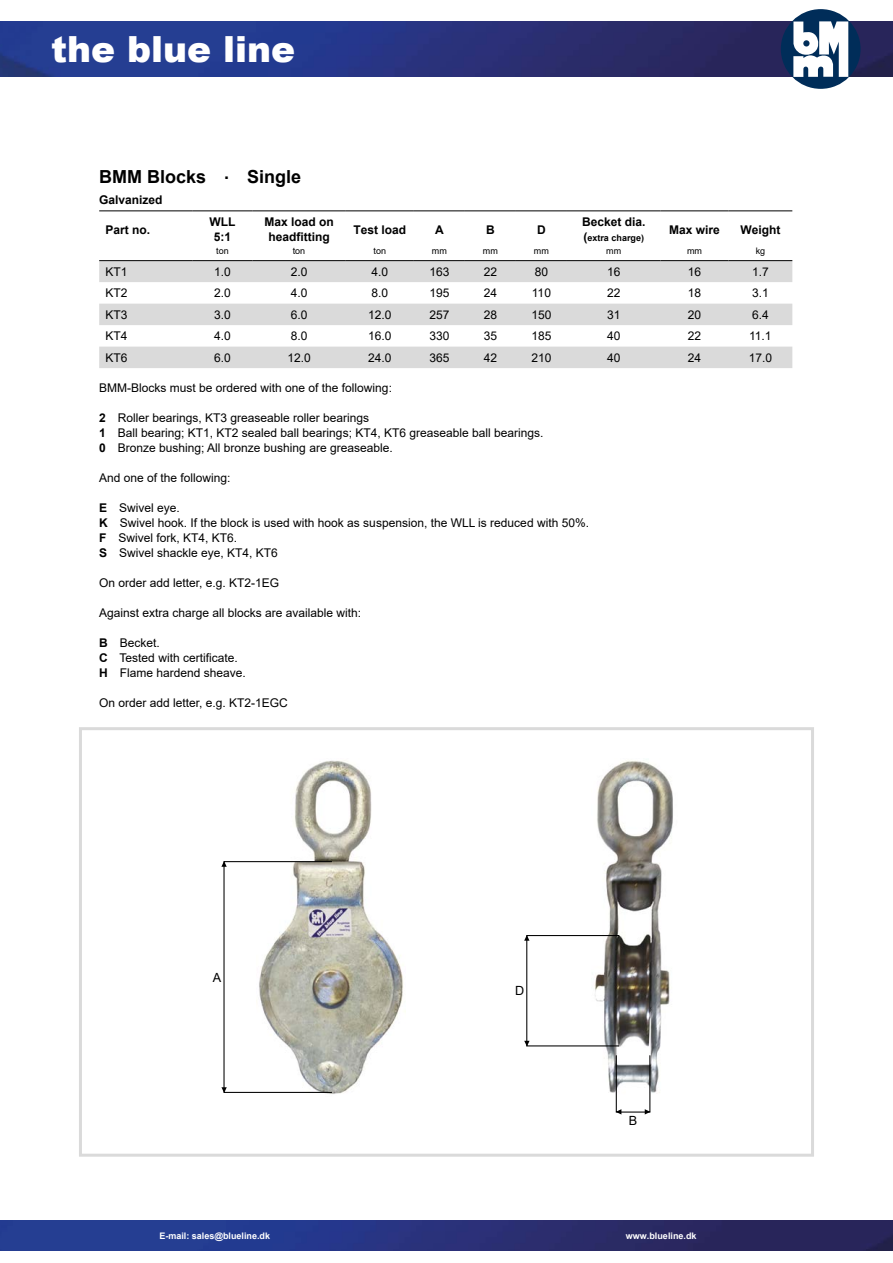
<style>
.page{position:relative;width:893px;height:1263px;background:#fff}
.page>*{position:absolute;margin:0;border:0;box-sizing:border-box;transform-origin:0 0}
.t1{font:900 36px "Arial";color:#fff}
.t2{font:700 18px "Arial";color:#000}
.t3{font:12.6px "Arial";color:#000}
.t4{font:12px/15px "Arial";color:#000}
.t5{font:700 12px/15px "Arial";color:#000;text-align:center}
.t6{font:700 9px "Arial";color:#fff}
.t7{font:9px "Arial";color:#000}
.t8{font:700 9px "Arial";color:#000}
.s1{font-size:12px}
.s2{font-weight:700}
</style>
<div class="page">
<div style="left:79px;top:727px;width:735px;height:430px;border:3px solid #dadada"></div>
<svg style="left:99px;top:261px;width:693px;height:107px;fill:#dadada"></svg>
<hr style="left:99px;top:260px;width:94px;height:1px;background:#000">
<hr style="left:193px;top:260px;width:59px;height:1px;background:#000">
<hr style="left:252px;top:260px;width:94px;height:1px;background:#000">
<hr style="left:346px;top:260px;width:68px;height:1px;background:#000">
<hr style="left:414px;top:260px;width:51px;height:1px;background:#000">
<hr style="left:465px;top:260px;width:51px;height:1px;background:#000">
<hr style="left:516px;top:260px;width:51px;height:1px;background:#000">
<hr style="left:567px;top:260px;width:93px;height:1px;background:#000">
<hr style="left:660px;top:260px;width:68px;height:1px;background:#000">
<hr style="left:728px;top:260px;width:64px;height:1px;background:#000">
<hr style="left:99px;top:210px;width:94px;height:1px;background:#000">
<hr style="left:193px;top:210px;width:59px;height:1px;background:#000">
<hr style="left:252px;top:210px;width:94px;height:1px;background:#000">
<hr style="left:346px;top:210px;width:68px;height:1px;background:#000">
<hr style="left:414px;top:210px;width:51px;height:1px;background:#000">
<hr style="left:465px;top:210px;width:51px;height:1px;background:#000">
<hr style="left:516px;top:210px;width:51px;height:1px;background:#000">
<hr style="left:567px;top:210px;width:93px;height:1px;background:#000">
<hr style="left:660px;top:210px;width:68px;height:1px;background:#000">
<hr style="left:728px;top:210px;width:64px;height:1px;background:#000">
<img style="left:259px;top:760px;width:144px;height:334px">
<img style="left:591px;top:761px;width:82px;height:336px">
<div style="left:223px;top:861px;width:109px;height:232px;border:1px solid #000"></div>
<svg style="left:221px;top:1087px;width:6px;height:6px"></svg>
<svg style="left:221px;top:861px;width:6px;height:6px"></svg>
<div style="left:616px;top:1055px;width:34px;height:57px;border:1px solid #000"></div>
<svg style="left:616px;top:1109px;width:5px;height:5px"></svg>
<svg style="left:645px;top:1109px;width:5px;height:5px"></svg>
<div style="left:526px;top:935px;width:93px;height:111px;border:1px solid #000"></div>
<svg style="left:524px;top:1041px;width:6px;height:5px"></svg>
<svg style="left:524px;top:935px;width:5px;height:6px"></svg>
<img style="left:0;top:21px;width:893px;height:56px">
<div style="left:781px;top:9px;width:79px;height:80px;background:#002d59;border-radius:50%"></div>
<svg style="left:793px;top:21px;width:55px;height:56px"></svg>
<img style="left:0;top:1220px;width:893px;height:30px">
<h1 class="t1" style="left:51px;top:23px;width:246px">the blue line</h1>
<h2 class="t2" style="left:99px;top:164px;width:204px">BMM Blocks . Single</h2>
<p class="t5" style="left:99px;top:193px;width:65px">Galvanized</p>
<p class="t5" style="left:106px;top:222px;width:46px">Part no.</p>
<p class="t5" style="left:210px;top:215px;width:27px">WLL<br>5:1</p>
<p class="t5" style="left:264px;top:215px;width:71px">Max load on headfitting</p>
<p class="t5" style="left:353px;top:222px;width:54px">Test load</p>
<p class="t5" style="left:435px;top:222px;width:10px">A</p>
<p class="t5" style="left:486px;top:222px;width:10px">B</p>
<p class="t5" style="left:537px;top:222px;width:10px">D</p>
<p class="t5" style="left:582px;top:215px;width:65px">Becket dia.</p>
<p class="t8" style="left:583px;top:231px;width:62px"><span class="s1">(</span>extra charge)</p>
<p class="t5" style="left:669px;top:222px;width:52px">Max wire</p>
<p class="t5" style="left:740px;top:222px;width:41px">Weight</p>
<p class="t7" style="left:216px;top:245px;width:14px">ton</p>
<p class="t7" style="left:293px;top:245px;width:14px">ton</p>
<p class="t7" style="left:374px;top:245px;width:14px">ton</p>
<p class="t7" style="left:432px;top:245px;width:16px">mm</p>
<p class="t7" style="left:483px;top:245px;width:16px">mm</p>
<p class="t7" style="left:534px;top:245px;width:16px">mm</p>
<p class="t7" style="left:606px;top:245px;width:16px">mm</p>
<p class="t7" style="left:687px;top:245px;width:16px">mm</p>
<p class="t7" style="left:756px;top:245px;width:11px">kg</p>
<p class="t4" style="left:106px;top:264px;width:24px">KT1</p>
<p class="t4" style="left:214px;top:264px;width:18px">1.0</p>
<p class="t4" style="left:291px;top:264px;width:18px">2.0</p>
<p class="t4" style="left:371px;top:264px;width:18px">4.0</p>
<p class="t4" style="left:429px;top:264px;width:22px">163</p>
<p class="t4" style="left:484px;top:264px;width:15px">22</p>
<p class="t4" style="left:535px;top:264px;width:15px">80</p>
<p class="t4" style="left:607px;top:264px;width:15px">16</p>
<p class="t4" style="left:688px;top:264px;width:15px">16</p>
<p class="t4" style="left:752px;top:264px;width:18px">1.7</p>
<p class="t4" style="left:106px;top:285px;width:24px">KT2</p>
<p class="t4" style="left:214px;top:285px;width:18px">2.0</p>
<p class="t4" style="left:291px;top:285px;width:18px">4.0</p>
<p class="t4" style="left:371px;top:285px;width:18px">8.0</p>
<p class="t4" style="left:429px;top:285px;width:22px">195</p>
<p class="t4" style="left:484px;top:285px;width:15px">24</p>
<p class="t4" style="left:532px;top:285px;width:21px">110</p>
<p class="t4" style="left:607px;top:285px;width:15px">22</p>
<p class="t4" style="left:688px;top:285px;width:15px">18</p>
<p class="t4" style="left:752px;top:285px;width:18px">3.1</p>
<p class="t4" style="left:106px;top:307px;width:24px">KT3</p>
<p class="t4" style="left:214px;top:307px;width:18px">3.0</p>
<p class="t4" style="left:291px;top:307px;width:18px">6.0</p>
<p class="t4" style="left:368px;top:307px;width:25px">12.0</p>
<p class="t4" style="left:429px;top:307px;width:22px">257</p>
<p class="t4" style="left:484px;top:307px;width:15px">28</p>
<p class="t4" style="left:531px;top:307px;width:22px">150</p>
<p class="t4" style="left:607px;top:307px;width:15px">31</p>
<p class="t4" style="left:688px;top:307px;width:15px">20</p>
<p class="t4" style="left:752px;top:307px;width:18px">6.4</p>
<p class="t4" style="left:106px;top:328px;width:24px">KT4</p>
<p class="t4" style="left:214px;top:328px;width:18px">4.0</p>
<p class="t4" style="left:291px;top:328px;width:18px">8.0</p>
<p class="t4" style="left:368px;top:328px;width:25px">16.0</p>
<p class="t4" style="left:429px;top:328px;width:22px">330</p>
<p class="t4" style="left:484px;top:328px;width:15px">35</p>
<p class="t4" style="left:531px;top:328px;width:22px">185</p>
<p class="t4" style="left:607px;top:328px;width:15px">40</p>
<p class="t4" style="left:688px;top:328px;width:15px">22</p>
<p class="t4" style="left:749px;top:328px;width:24px">11.1</p>
<p class="t4" style="left:106px;top:350px;width:24px">KT6</p>
<p class="t4" style="left:214px;top:350px;width:18px">6.0</p>
<p class="t4" style="left:287px;top:350px;width:25px">12.0</p>
<p class="t4" style="left:368px;top:350px;width:25px">24.0</p>
<p class="t4" style="left:429px;top:350px;width:22px">365</p>
<p class="t4" style="left:484px;top:350px;width:15px">42</p>
<p class="t4" style="left:531px;top:350px;width:22px">210</p>
<p class="t4" style="left:607px;top:350px;width:15px">40</p>
<p class="t4" style="left:688px;top:350px;width:15px">24</p>
<p class="t4" style="left:749px;top:350px;width:25px">17.0</p>
<p class="t4" style="left:99px;top:380px;width:294px">BMM-Blocks must be ordered with one of the following:</p>
<p class="t4" style="left:99px;top:410px;width:446px"><span class="s2">2</span> Roller bearings, KT3 greaseable roller bearings<br><span class="s2">1</span> Ball bearing; KT1, KT2 sealed ball bearings; KT4, KT6 greaseable ball bearings.<br><span class="s2">0</span> Bronze bushing; All bronze bushing are greaseable.</p>
<p class="t4" style="left:99px;top:470px;width:133px">And one of the following:</p>
<p class="t4" style="left:99px;top:500px;width:491px"><span class="s2">E</span> Swivel eye.<br><span class="s2">K</span> Swivel hook. If the block is used with hook as suspension, the WLL is reduced with 50%.<br><span class="s2">F</span> Swivel fork, KT4, KT6.<br><span class="s2">S</span> Swivel shackle eye, KT4, KT6</p>
<p class="t4" style="left:99px;top:575px;width:182px">On order add letter, e.g. KT2-1EG</p>
<p class="t4" style="left:99px;top:605px;width:264px">Against extra charge all blocks are available with:</p>
<p class="t4" style="left:99px;top:635px;width:148px"><span class="s2">B</span> Becket.<br><span class="s2">C</span> Tested with certificate.<br><span class="s2">H</span> Flame hardend sheave.</p>
<p class="t4" style="left:99px;top:695px;width:190px">On order add letter, e.g. KT2-1EGC</p>
<p class="t3" style="left:213px;top:968px;width:10px">A</p>
<p class="t3" style="left:515px;top:982px;width:11px">D</p>
<p class="t3" style="left:629px;top:1112px;width:10px">B</p>
<p class="t6" style="left:159px;top:1229px;width:112px">E-mail: sales@blueline.dk</p>
<p class="t6" style="left:626px;top:1229px;width:72px">www.blueline.dk</p>
</div>
